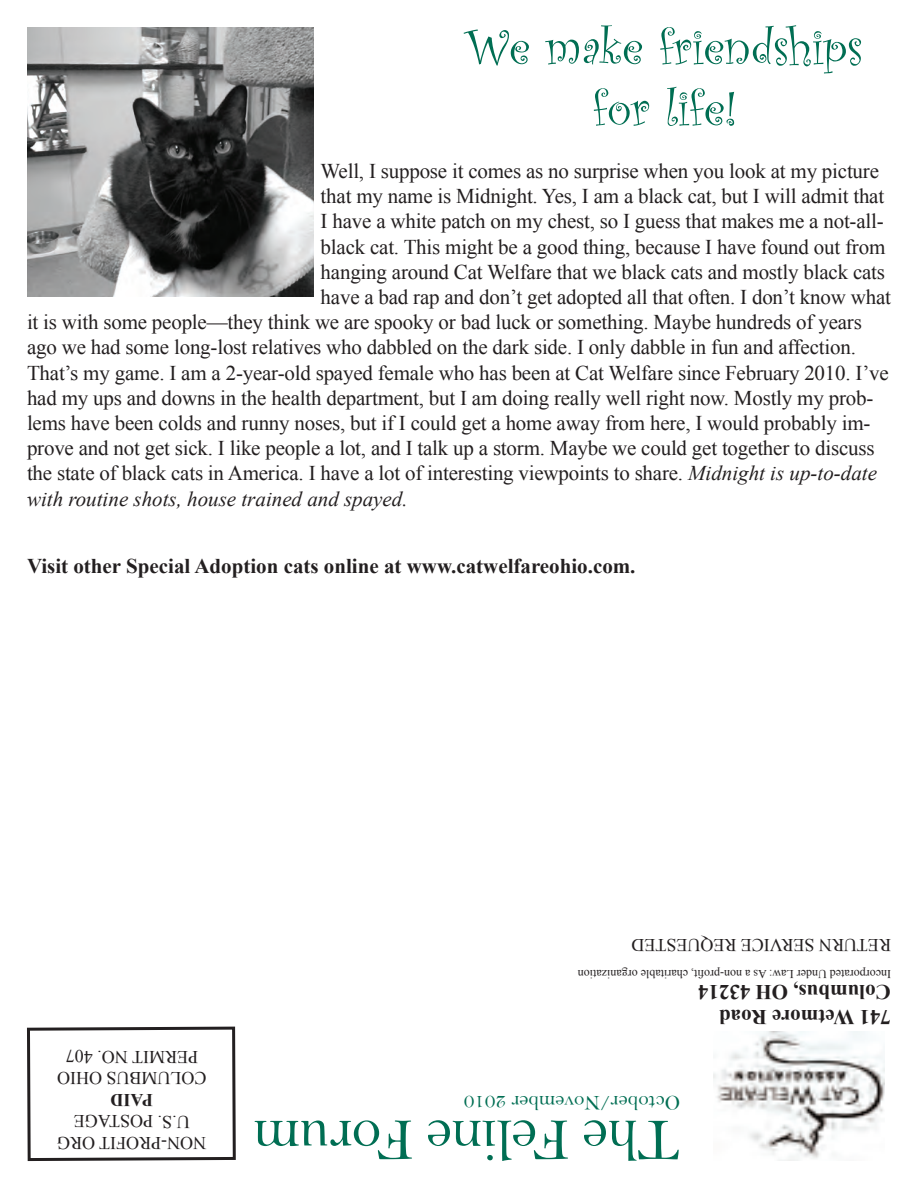
<style>
.page{position:relative;width:918px;height:1188px;background:#fff}
.page>*{position:absolute;margin:0;border:0;box-sizing:border-box;transform-origin:0 0}
.t1{font:60px "Bell";letter-spacing:-.02em;color:#006e53}
.t2{font:51px/61.2px "Curlz";color:#006e53;text-align:center}
.t3{font:21px "Times New Roman";letter-spacing:-.01em;color:#231f20}
.t4{font:700 21px/25.2px "Times New Roman";color:#231f20}
.t5{font:italic 21px "Times New Roman";color:#231f20}
.t6{font:21px "Bell";color:#006e53}
.t7{font:18px/21.6px "Times New Roman";color:#231f20;text-align:center}
.t8{font:700 18px "Times New Roman";color:#231f20}
.t9{font:12px "Times New Roman";color:#231f20}
.s1{font-style:italic}
</style>
<div class="page">
<svg style="left:27px;top:1026px;width:209px;height:136px"></svg>
<img style="left:714px;top:1031px;width:170px;height:130px">
<img style="left:27px;top:27px;width:287px;height:269px">
<h2 class="t2" style="left:465px;top:14px;width:399px">We make friendships for life!</h2>
<p class="t3" style="left:321px;top:157px;width:560px">Well, I suppose it comes as no surprise when you look at my picture</p>
<p class="t3" style="left:321px;top:182px;width:565px">that my name is Midnight. Yes, I am a black cat, but I will admit that</p>
<p class="t3" style="left:321px;top:207px;width:565px">I have a white patch on my chest, so I guess that makes me a not-all-</p>
<p class="t3" style="left:321px;top:233px;width:566px">black cat. This might be a good thing, because I have found out from</p>
<p class="t3" style="left:321px;top:258px;width:566px">hanging around Cat Welfare that we black cats and mostly black cats</p>
<p class="t3" style="left:321px;top:283px;width:572px">have a bad rap and don’t get adopted all that often. I don’t know what</p>
<p class="t3" style="left:27px;top:308px;width:836px">it is with some people—they think we are spooky or bad luck or something. Maybe hundreds of years</p>
<p class="t3" style="left:27px;top:333px;width:830px">ago we had some long-lost relatives who dabbled on the dark side. I only dabble in fun and affection.</p>
<p class="t3" style="left:27px;top:359px;width:863px">That’s my game. I am a 2-year-old spayed female who has been at Cat Welfare since February 2010. I’ve</p>
<p class="t3" style="left:27px;top:384px;width:848px">had my ups and downs in the health department, but I am doing really well right now. Mostly my prob-</p>
<p class="t3" style="left:27px;top:409px;width:845px">lems have been colds and runny noses, but if I could get a home away from here, I would probably im-</p>
<p class="t3" style="left:27px;top:434px;width:849px">prove and not get sick. I like people a lot, and I talk up a storm. Maybe we could get together to discuss</p>
<p class="t3" style="left:27px;top:459px;width:852px">the state of black cats in America. I have a lot of interesting viewpoints to share. <span class="s1">Midnight is up-to-date</span></p>
<p class="t5" style="left:27px;top:484px;width:382px">with routine shots, house trained and spayed.</p>
<p class="t4" style="left:27px;top:553px;width:610px">Visit other Special Adoption cats online at www.catwelfareohio.com.</p>
<p class="t7" style="left:891px;top:956px;width:261px;rotate:-180deg">RETURN SERVICE REQUESTED</p>
<p class="t9" style="left:891px;top:982px;width:315px;rotate:-180deg">Incorporated Under Law: As a non-profit, charitable organization</p>
<p class="t7" style="left:207px;top:1089px;width:151px;rotate:-180deg">COLUMBUS OHIO<br>PERMIT NO. 407</p>
<p class="t8" style="left:153px;top:1112px;width:44px;rotate:-180deg">PAID</p>
<p class="t7" style="left:206px;top:1154px;width:151px;rotate:-180deg">NON-PROFIT ORG<br>U.S. POSTAGE</p>
<p class="t4" style="left:891px;top:1030px;width:195px;rotate:-180deg">741 Wetmore Road<br>Columbus, OH 43214</p>
<p class="t6" style="left:680px;top:1115px;width:217px;rotate:-180deg">October/November 2010</p>
<h1 class="t1" style="left:680px;top:1176px;width:428px;rotate:-180deg">The Feline Forum</h1>
</div>
